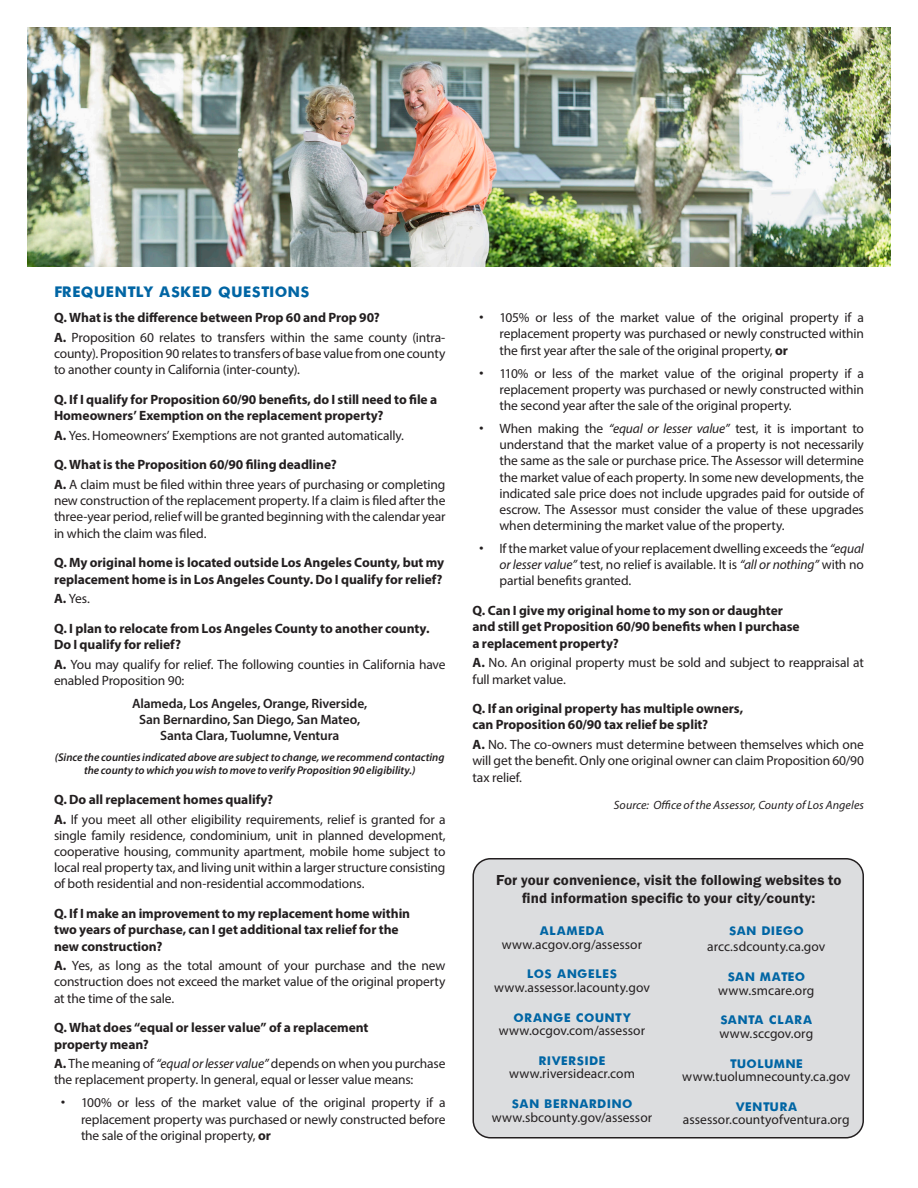
<style>
.page{position:relative;width:918px;height:1188px;background:#fff}
.page>*{position:absolute;margin:0;border:0;box-sizing:border-box;transform-origin:0 0}
.Paragraph_Style_2{font:700 16.5px "Futura";letter-spacing:.015em;color:#0065a4}
.Paragraph_Style_2-2{font:15px/18px "Franklin Gothic URW Dem";letter-spacing:.005em;color:#231f20;text-align:center}
.Answers{font:13.5px/16.2px "Myriad Pro";letter-spacing:-.01em;color:#231f20;text-align:justify}
.Questions{font:700 13.5px/16.2px "Myriad Pro";letter-spacing:-.005em;color:#231f20}
.Paragraph_Style_2-3{font:13.5px "Myriad Pro";letter-spacing:.005em;color:#231f20}
.Paragraph_Style_2-4{font:600 13.5px/16.2px "Myriad Pro";letter-spacing:-.01em;color:#231f20;text-align:center}
.Paragraph_Style_2-5{font:700 13.5px "Futura";letter-spacing:.02em;color:#0065a4}
.Paragraph_Style_2-6{font:italic 12px "Myriad Pro";letter-spacing:.005em;color:#231f20}
.Paragraph_Style_2-7{font:italic 600 11.25px/13.5px "Myriad Pro";color:#231f20;text-align:center}
.s1{font-weight:700}
.s2{font-style:italic}
.s3{font-family:"Adobe Caslon Pro"}
</style>
<div class="page">
<div style="left:473px;top:859px;width:390px;height:279px;background:#dcdddf;border-radius:17px"></div>
<div style="left:472px;top:858px;width:392px;height:280px;border:2px solid #231f20;border-radius:17px"></div>
<img style="left:27px;top:27px;width:864px;height:240px">
<p class="Paragraph_Style_2" style="left:54px;top:284px;width:257px">FREQUENTLY ASKED QUESTIONS</p>
<p class="Questions" style="left:54px;top:309px;width:327px">Q. What is the difference between Prop 60 and Prop 90?</p>
<p class="Answers" style="left:54px;top:329px;width:393px"><span class="s1">A.</span> Proposition 60 relates to transfers within the same county (intra&shy;county). Proposition 90 relates to transfers of base value from one county to another county in California (inter-county).</p>
<p class="Questions" style="left:54px;top:391px;width:385px">Q. If I qualify for Proposition 60/90 benefits, do I still need to file a<br>Homeowners’ Exemption on the replacement property?</p>
<p class="Answers" style="left:54px;top:427px;width:351px"><span class="s1">A.</span> Yes. Homeowners’ Exemptions are not granted automatically.</p>
<p class="Questions" style="left:54px;top:456px;width:284px">Q. What is the Proposition 60/90 filing deadline?</p>
<p class="Answers" style="left:54px;top:476px;width:393px"><span class="s1">A.</span> A claim must be filed within three years of purchasing or completing new construction of the replacement property. If a claim is filed after the three-year period, relief will be granted beginning with the calendar year in which the claim was filed.</p>
<p class="Questions" style="left:54px;top:554px;width:392px">Q. My original home is located outside Los Angeles County, but my replacement home is in Los Angeles County. Do I qualify for relief?</p>
<p class="Answers" style="left:54px;top:590px;width:38px"><span class="s1">A.</span> Yes.</p>
<p class="Questions" style="left:54px;top:620px;width:377px">Q. I plan to relocate from Los Angeles County to another county.<br>Do I qualify for relief?</p>
<p class="Answers" style="left:54px;top:656px;width:393px"><span class="s1">A.</span> You may qualify for relief. The following counties in California have enabled Proposition 90:</p>
<p class="Paragraph_Style_2-4" style="left:132px;top:695px;width:237px">Alameda, Los Angeles, Orange, Riverside,<br>San Bernardino, San Diego, San Mateo,<br>Santa Clara, Tuolumne, Ventura</p>
<p class="Paragraph_Style_2-7" style="left:55px;top:750px;width:391px">(Since the counties indicated above are subject to change, we recommend contacting the county to which you wish to move to verify Proposition 90 eligibility.)</p>
<p class="Questions" style="left:54px;top:791px;width:221px">Q. Do all replacement homes qualify?</p>
<p class="Answers" style="left:54px;top:811px;width:393px"><span class="s1">A.</span> If you meet all other eligibility requirements, relief is granted for a single family residence, condominium, unit in planned development, cooperative housing, community apartment, mobile home subject to local real property tax, and living unit within a larger structure consisting of both residential and non-residential accommodations.</p>
<p class="Questions" style="left:54px;top:905px;width:358px">Q. If I make an improvement to my replacement home within two years of purchase, can I get additional tax relief for the new construction?</p>
<p class="Answers" style="left:54px;top:957px;width:393px"><span class="s1">A.</span> Yes, as long as the total amount of your purchase and the new construction does not exceed the market value of the original property at the time of the sale.</p>
<p class="Questions" style="left:54px;top:1019px;width:316px">Q. What does “equal or lesser value” of a replacement property mean?</p>
<p class="Answers" style="left:54px;top:1055px;width:393px"><span class="s1">A.</span> The meaning of <span class="s2">“equal or lesser value”</span> depends on when you purchase the replacement property. In general, equal or lesser value means:</p>
<p class="Answers" style="left:81px;top:1095px;width:366px;text-indent:-20px"><span class="s3">•</span> 100% or less of the market value of the original property if a replacement property was purchased or newly constructed before the sale of the original property, <span class="s1">or</span></p>
<p class="Answers" style="left:500px;top:309px;width:366px;text-indent:-20px"><span class="s3">•</span> 105% or less of the market value of the original property if a replacement property was purchased or newly constructed within the first year after the sale of the original property, <span class="s1">or</span></p>
<p class="Answers" style="left:500px;top:365px;width:366px;text-indent:-20px"><span class="s3">•</span> 110% or less of the market value of the original property if a replacement property was purchased or newly constructed within the second year after the sale of the original property.</p>
<p class="Answers" style="left:500px;top:420px;width:366px;text-indent:-20px"><span class="s3">•</span> When making the <span class="s2">“equal or lesser value”</span> test, it is important to understand that the market value of a property is not necessarily the same as the sale or purchase price. The Assessor will determine the market value of each property. In some new developments, the indicated sale price does not include upgrades paid for outside of escrow. The Assessor must consider the value of these upgrades when determining the market value of the property.</p>
<p class="Answers" style="left:500px;top:540px;width:366px;text-indent:-20px"><span class="s3">•</span> If the market value of your replacement dwelling exceeds the <span class="s2">“equal or lesser value”</span> test, no relief is available. It is <span class="s2">“all or nothing”</span> with no partial benefits granted.</p>
<p class="Questions" style="left:473px;top:602px;width:329px">Q. Can I give my original home to my son or daughter and still get Proposition 60/90 benefits when I purchase a replacement property?</p>
<p class="Answers" style="left:473px;top:654px;width:393px"><span class="s1">A.</span> No. An original property must be sold and subject to reappraisal at full market value.</p>
<p class="Questions" style="left:473px;top:700px;width:272px">Q. If an original property has multiple owners, can Proposition 60/90 tax relief be split?</p>
<p class="Answers" style="left:473px;top:736px;width:393px"><span class="s1">A.</span> No. The co-owners must determine between themselves which one will get the benefit. Only one original owner can claim Proposition 60/90 tax relief.</p>
<p class="Paragraph_Style_2-6" style="left:614px;top:798px;width:251px">Source: Office of the Assessor, County of Los Angeles</p>
<p class="Paragraph_Style_2-2" style="left:496px;top:871px;width:347px">For your convenience, visit the following websites to find information specific to your city/county:</p>
<p class="Paragraph_Style_2-5" style="left:540px;top:924px;width:66px">ALAMEDA</p>
<p class="Paragraph_Style_2-3" style="left:502px;top:936px;width:142px">www.acgov.org/assessor</p>
<p class="Paragraph_Style_2-5" style="left:527px;top:967px;width:92px">LOS ANGELES</p>
<p class="Paragraph_Style_2-3" style="left:494px;top:979px;width:157px">www.assessor.lacounty.gov</p>
<p class="Paragraph_Style_2-5" style="left:514px;top:1011px;width:118px">ORANGE COUNTY</p>
<p class="Paragraph_Style_2-3" style="left:499px;top:1022px;width:148px">www.ocgov.com/assessor</p>
<p class="Paragraph_Style_2-5" style="left:538px;top:1054px;width:69px">RIVERSIDE</p>
<p class="Paragraph_Style_2-3" style="left:509px;top:1065px;width:127px">www.riversideacr.com</p>
<p class="Paragraph_Style_2-5" style="left:512px;top:1097px;width:122px">SAN BERNARDINO</p>
<p class="Paragraph_Style_2-3" style="left:492px;top:1109px;width:162px">www.sbcounty.gov/assessor</p>
<p class="Paragraph_Style_2-5" style="left:729px;top:924px;width:76px">SAN DIEGO</p>
<p class="Answers" style="left:707px;top:939px;width:120px">arcc.sdcounty.ca.gov</p>
<p class="Paragraph_Style_2-5" style="left:727px;top:970px;width:79px">SAN MATEO</p>
<p class="Answers" style="left:718px;top:982px;width:98px">www.smcare.org</p>
<p class="Paragraph_Style_2-5" style="left:720px;top:1013px;width:94px">SANTA CLARA</p>
<p class="Answers" style="left:719px;top:1025px;width:95px">www.sccgov.org</p>
<p class="Paragraph_Style_2-5" style="left:730px;top:1057px;width:75px">TUOLUMNE</p>
<p class="Answers" style="left:682px;top:1068px;width:170px">www.tuolumnecounty.ca.gov</p>
<p class="Paragraph_Style_2-5" style="left:735px;top:1100px;width:64px">VENTURA</p>
<p class="Answers" style="left:683px;top:1111px;width:168px">assessor.countyofventura.org</p>
</div>
